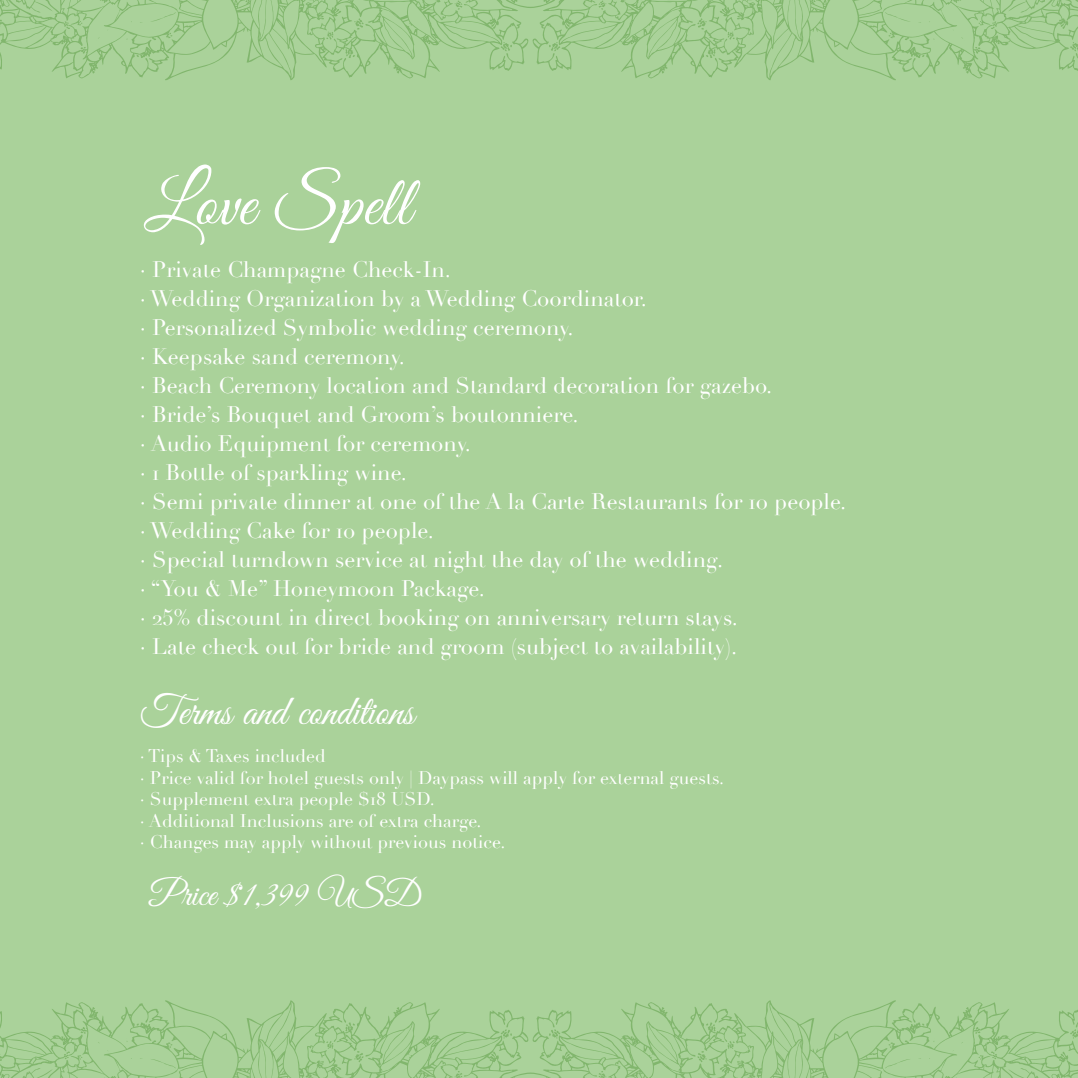
<style>
.page{position:relative;width:1078px;height:1078px;background:#fff}
.page>*{position:absolute;margin:0;border:0;box-sizing:border-box;transform-origin:0 0}
.t1{font:70px "Great Vibes";letter-spacing:.01em;color:#fff}
.t2{font:42px "Great Vibes";color:#fff}
.t3{font:36px "Great Vibes";color:#fff}
.t4{font:22px/29px "Didot";color:#fff}
.t5{font:18px/21.4px "Didot";color:#fff}
</style>
<div class="page">
<div style="left:0;top:0;width:1077px;height:1077px;background:#aad29a"></div>
<svg style="left:0;top:0;width:1077px;height:80px"></svg>
<svg style="left:1069px;top:42px;width:8px;height:17px"></svg>
<svg style="left:974px;top:46px;width:6px;height:3px"></svg>
<svg style="left:961px;top:37px;width:4px;height:4px"></svg>
<svg style="left:990px;top:21px;width:5px;height:8px"></svg>
<svg style="left:888px;top:32px;width:3px;height:4px"></svg>
<svg style="left:884px;top:12px;width:26px;height:10px"></svg>
<svg style="left:598px;top:0;width:8px;height:10px"></svg>
<svg style="left:697px;top:18px;width:9px;height:12px"></svg>
<svg style="left:727px;top:31px;width:7px;height:9px"></svg>
<svg style="left:0;top:1000px;width:1077px;height:77px"></svg>
<svg style="left:80px;top:1030px;width:6px;height:3px"></svg>
<svg style="left:96px;top:1039px;width:3px;height:4px"></svg>
<svg style="left:65px;top:1050px;width:5px;height:9px"></svg>
<svg style="left:169px;top:1043px;width:3px;height:4px"></svg>
<svg style="left:150px;top:1058px;width:26px;height:10px"></svg>
<svg style="left:454px;top:1070px;width:8px;height:7px"></svg>
<svg style="left:354px;top:1050px;width:9px;height:11px"></svg>
<svg style="left:326px;top:1040px;width:7px;height:9px"></svg>
<h1 class="t1" style="left:144px;top:164px;width:268px">Love Spell</h1>
<p class="t4" style="left:140px;top:256px;width:707px">· Private Champagne Check-In.<br>· Wedding Organization by a Wedding Coordinator.<br>· Personalized Symbolic wedding ceremony.<br>· Keepsake sand ceremony.<br>· Beach Ceremony location and Standard decoration for gazebo.<br>· Bride’s Bouquet and Groom’s boutonniere.<br>· Audio Equipment for ceremony.<br>· 1 Bottle of sparkling wine.<br>· Semi private dinner at one of the A la Carte Restaurants for 10 people. · Wedding Cake for 10 people.<br>· Special turndown service at night the day of the wedding.<br>· “You &amp; Me” Honeymoon Package.<br>· 25% discount in direct booking on anniversary return stays.<br>· Late check out for bride and groom (subject to availability).</p>
<h2 class="t2" style="left:140px;top:688px;width:276px">Terms and conditions</h2>
<p class="t5" style="left:140px;top:745px;width:585px">· Tips &amp; Taxes included<br>· Price valid for hotel guests only | Daypass will apply for external guests. · Supplement extra people $18 USD.<br>· Additional Inclusions are of extra charge.<br>· Changes may apply without previous notice.</p>
<h3 class="t3" style="left:149px;top:873px;width:273px">Price $1,399 USD</h3>
</div>
